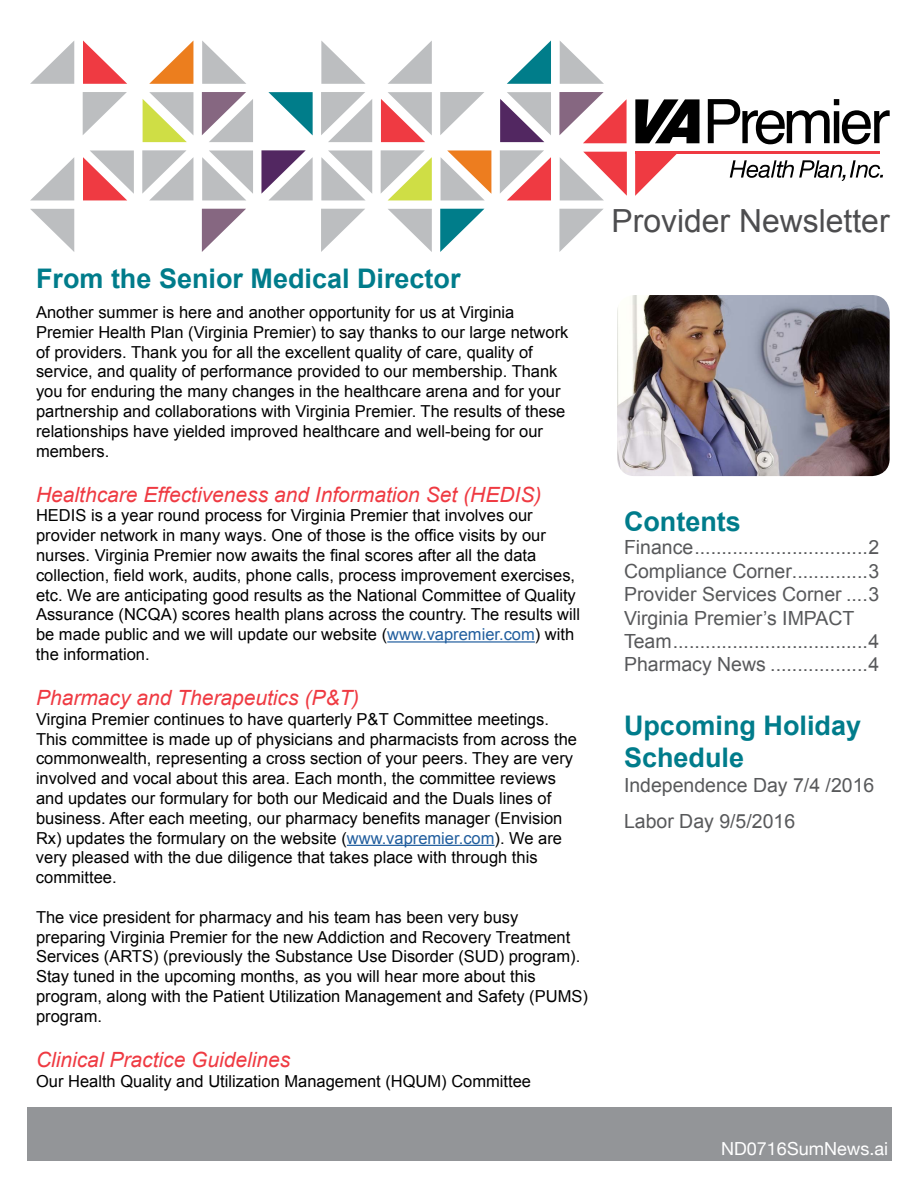
<style>
.page{position:relative;width:918px;height:1188px;background:#fff}
.page>*{position:absolute;margin:0;border:0;box-sizing:border-box;transform-origin:0 0}
.t1{font:31.95px "Arial";color:#4d4d4f}
.t2{font:700 27px/32.4px "Arial";color:#007c8b}
.t3{font:italic 21px "Arial";color:#ef3a42}
.t4{font:19.5px/23.4px "Arial";color:#58595b}
.t5{font:18px "Helvetica Neue";color:#fff}
.t6{font:16.5px/19.8px "Arial";color:#000}
.s1{color:#215e9e}
</style>
<div class="page">
<svg style="left:708px;top:99px;width:182px;height:45px"></svg>
<svg style="left:730px;top:160px;width:153px;height:21px"></svg>
<svg style="left:635px;top:99px;width:65px;height:44px"></svg>
<svg style="left:635px;top:154px;width:42px;height:42px"></svg>
<hr style="left:635px;top:152px;width:245px;height:2px;background:#ef3a42">
<svg style="left:560px;top:152px;width:67px;height:48px"></svg>
<svg style="left:560px;top:41px;width:44px;height:43px"></svg>
<svg style="left:321px;top:41px;width:45px;height:43px"></svg>
<svg style="left:202px;top:41px;width:44px;height:43px"></svg>
<svg style="left:83px;top:41px;width:44px;height:43px"></svg>
<svg style="left:559px;top:209px;width:44px;height:43px"></svg>
<svg style="left:440px;top:209px;width:44px;height:43px"></svg>
<svg style="left:321px;top:209px;width:44px;height:43px"></svg>
<svg style="left:202px;top:209px;width:44px;height:43px"></svg>
<svg style="left:559px;top:92px;width:68px;height:51px"></svg>
<svg style="left:440px;top:92px;width:44px;height:43px"></svg>
<svg style="left:83px;top:92px;width:44px;height:43px"></svg>
<svg style="left:388px;top:209px;width:44px;height:43px"></svg>
<svg style="left:30px;top:209px;width:44px;height:43px"></svg>
<svg style="left:268px;top:92px;width:45px;height:43px"></svg>
<svg style="left:500px;top:92px;width:51px;height:50px"></svg>
<svg style="left:441px;top:150px;width:50px;height:50px"></svg>
<svg style="left:381px;top:92px;width:51px;height:50px"></svg>
<svg style="left:321px;top:150px;width:51px;height:50px"></svg>
<svg style="left:321px;top:92px;width:51px;height:50px"></svg>
<svg style="left:202px;top:150px;width:51px;height:50px"></svg>
<svg style="left:202px;top:92px;width:51px;height:50px"></svg>
<svg style="left:143px;top:92px;width:50px;height:50px"></svg>
<svg style="left:83px;top:150px;width:51px;height:50px"></svg>
<svg style="left:500px;top:150px;width:51px;height:50px"></svg>
<svg style="left:381px;top:150px;width:51px;height:50px"></svg>
<svg style="left:261px;top:150px;width:52px;height:50px"></svg>
<svg style="left:142px;top:150px;width:51px;height:50px"></svg>
<svg style="left:31px;top:157px;width:43px;height:43px"></svg>
<svg style="left:507px;top:41px;width:44px;height:43px"></svg>
<svg style="left:388px;top:41px;width:44px;height:43px"></svg>
<svg style="left:149px;top:41px;width:44px;height:43px"></svg>
<svg style="left:30px;top:41px;width:44px;height:43px"></svg>
<div style="left:28px;top:1107px;width:864px;height:54px;background:#939598"></div>
<hr style="left:387px;top:641px;width:148px;height:2px;background:#215e9e">
<hr style="left:347px;top:845px;width:148px;height:1px;background:#215e9e">
<img style="left:617px;top:295px;width:273px;height:181px">
<h2 class="t2" style="left:36px;top:264px;width:426px">From the Senior Medical Director</h2>
<p class="t6" style="left:36px;top:302px;width:534px">Another summer is here and another opportunity for us at Virginia Premier Health Plan (Virginia Premier) to say thanks to our large network of providers. Thank you for all the excellent quality of care, quality of service, and quality of performance provided to our membership. Thank you for enduring the many changes in the healthcare arena and for your partnership and collaborations with Virginia Premier. The results of these relationships have yielded improved healthcare and well-being for our members.</p>
<h3 class="t3" style="left:36px;top:481px;width:507px">Healthcare Effectiveness and Information Set (HEDIS)</h3>
<p class="t6" style="left:36px;top:506px;width:498px">HEDIS is a year round process for Virginia Premier that involves our</p>
<p class="t6" style="left:36px;top:526px;width:541px">provider network in many ways. One of those is the office visits by our nurses. Virginia Premier now awaits the final scores after all the data collection, field work, audits, phone calls, process improvement exercises,</p>
<p class="t6" style="left:36px;top:585px;width:546px">etc. We are anticipating good results as the National Committee of Quality Assurance (NCQA) scores health plans across the country. The results will be made public and we will update our website (<span class="s1">www.vapremier.com</span>) with the information.</p>
<h3 class="t3" style="left:36px;top:684px;width:325px">Pharmacy and Therapeutics (P&amp;T)</h3>
<p class="t6" style="left:36px;top:709px;width:543px">Virgina Premier continues to have quarterly P&amp;T Committee meetings.<br>This committee is made up of physicians and pharmacists from across the commonwealth, representing a cross section of your peers. They are very involved and vocal about this area. Each month, the committee reviews and updates our formulary for both our Medicaid and the Duals lines of</p>
<p class="t6" style="left:36px;top:808px;width:528px">business. After each meeting, our pharmacy benefits manager (Envision</p>
<p class="t6" style="left:36px;top:828px;width:528px">Rx) updates the formulary on the website (<span class="s1">www.vapremier.com</span>). We are very pleased with the due diligence that takes place with through this committee.</p>
<p class="t6" style="left:36px;top:907px;width:553px">The vice president for pharmacy and his team has been very busy preparing Virginia Premier for the new Addiction and Recovery Treatment Services (ARTS) (previously the Substance Use Disorder (SUD) program).<br>Stay tuned in the upcoming months, as you will hear more about this program, along with the Patient Utilization Management and Safety (PUMS) program.</p>
<p class="t3" style="left:36px;top:1046px;width:256px">Clinical Practice Guidelines</p>
<p class="t6" style="left:36px;top:1071px;width:497px">Our Health Quality and Utilization Management (HQUM) Committee</p>
<h1 class="t1" style="left:612px;top:200px;width:280px">Provider Newsletter</h1>
<h2 class="t2" style="left:624px;top:506px;width:118px">Contents</h2>
<p class="t4" style="left:624px;top:536px;width:257px">Finance................................2<br>Compliance Corner..............3<br>Provider Services Corner ....3<br>Virginia Premier’s IMPACT Team....................................4<br>Pharmacy News ..................4</p>
<h2 class="t2" style="left:624px;top:710px;width:239px">Upcoming Holiday<br>Schedule</h2>
<p class="t4" style="left:624px;top:774px;width:252px">Independence Day 7/4 /2016</p>
<p class="t4" style="left:624px;top:810px;width:173px">Labor Day 9/5/2016</p>
<p class="t5" style="left:721px;top:1133px;width:168px">ND0716SumNews.ai</p>
</div>
